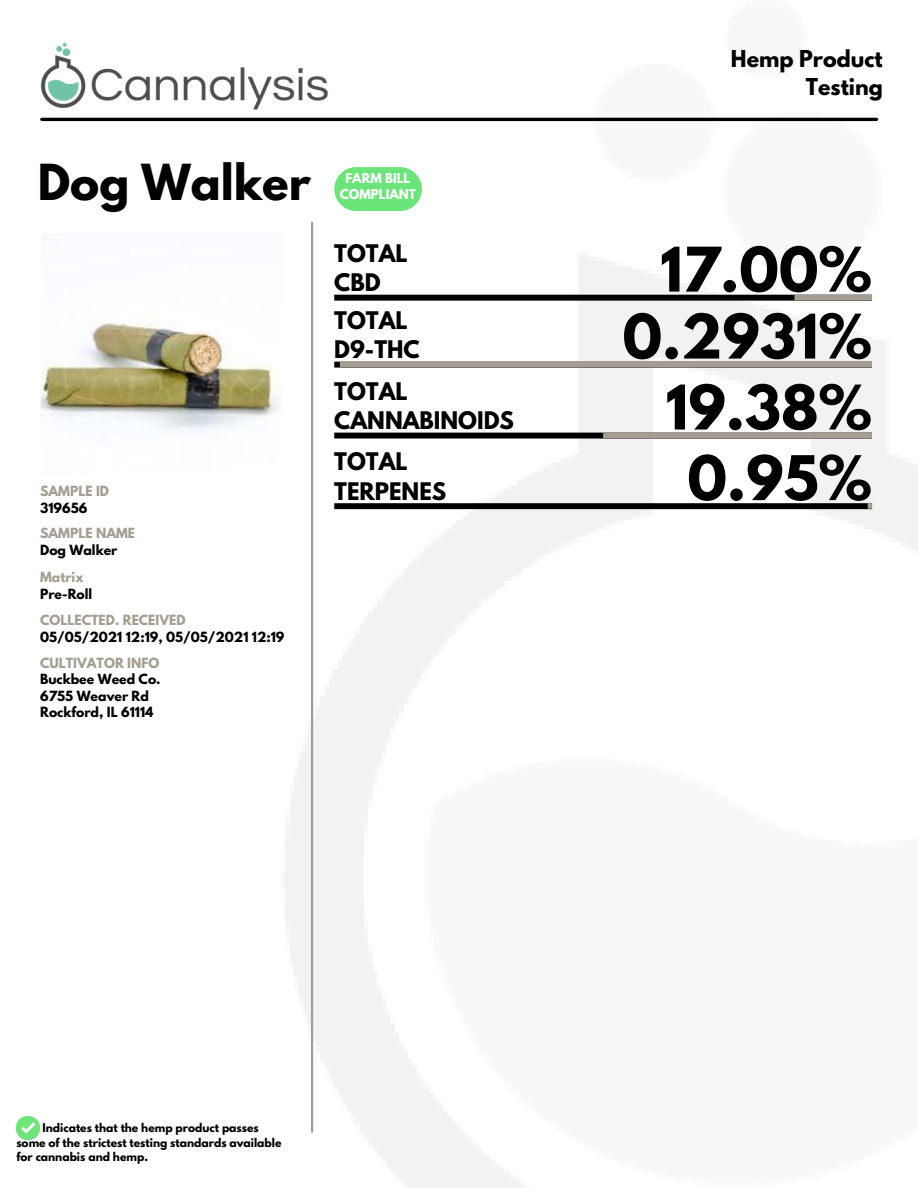
<style>
.page{position:relative;width:918px;height:1188px;background:#fff}
.page>*{position:absolute;margin:0;border:0;box-sizing:border-box;transform-origin:0 0}
.t1{font:700 54.45px "League Spartan";color:#000}
.t2{font:700 43.95px "League Spartan";color:#000}
.t3{font:700 21.45px "League Spartan";color:#000}
.t4{font:700 20.7px "League Spartan";color:#000}
.t5{font:700 12.45px "League Spartan";color:#000}
.t6{font:700 12.45px "League Spartan";color:#a49e92}
.t7{font:700 12px "League Spartan";color:#fff}
.t8{font:700 10.65px "League Spartan";color:#000}
</style>
<div class="page">
<img style="left:221px;top:117px;width:697px;height:1071px">
<hr style="left:42px;top:118px;width:835px;height:3px;background:#000">
<img style="left:40px;top:226px;width:245px;height:247px">
<svg style="left:334px;top:362px;width:538px;height:6px"></svg>
<div style="left:334px;top:295px;width:538px;height:6px;background:#000"></div>
<div style="left:334px;top:433px;width:538px;height:5px;background:#000"></div>
<div style="left:334px;top:503px;width:538px;height:6px;background:#000"></div>
<div style="left:794px;top:295px;width:78px;height:5px;background:#a49e92"></div>
<div style="left:340px;top:362px;width:532px;height:5px;background:#a49e92"></div>
<div style="left:603px;top:433px;width:269px;height:5px;background:#a49e92"></div>
<svg style="left:868px;top:503px;width:4px;height:6px"></svg>
<img style="left:17px;top:1116px;width:22px;height:23px">
<div style="left:334px;top:167px;width:88px;height:44px;background:#6be579;border-radius:22px"></div>
<hr style="left:311px;top:223px;width:2px;height:909px;background:#a49e92">
<img style="left:40px;top:42px;width:288px;height:68px">
<p class="t2" style="left:38px;top:160px;width:274px">Dog Walker</p>
<p class="t6" style="left:40px;top:485px;width:70px">SAMPLE ID</p>
<p class="t5" style="left:40px;top:502px;width:49px">319656</p>
<p class="t6" style="left:40px;top:527px;width:96px">SAMPLE NAME</p>
<p class="t5" style="left:40px;top:543px;width:79px">Dog Walker</p>
<p class="t6" style="left:40px;top:571px;width:45px">Matrix</p>
<p class="t5" style="left:40px;top:588px;width:54px">Pre-Roll</p>
<p class="t6" style="left:40px;top:614px;width:147px">COLLECTED. RECEIVED</p>
<p class="t5" style="left:40px;top:630px;width:246px">05/05/2021 12:19, 05/05/2021 12:19</p>
<p class="t6" style="left:40px;top:656px;width:121px">CULTIVATOR INFO</p>
<p class="t5" style="left:40px;top:673px;width:122px">Buckbee Weed Co.</p>
<p class="t5" style="left:40px;top:690px;width:110px">6755 Weaver Rd</p>
<p class="t5" style="left:40px;top:706px;width:115px">Rockford, IL 61114</p>
<p class="t7" style="left:345px;top:172px;width:66px">FARM BILL</p>
<p class="t7" style="left:340px;top:188px;width:78px">COMPLIANT</p>
<p class="t3" style="left:334px;top:243px;width:75px">TOTAL</p>
<p class="t3" style="left:334px;top:272px;width:48px">CBD</p>
<p class="t3" style="left:334px;top:309px;width:75px">TOTAL</p>
<p class="t3" style="left:334px;top:339px;width:87px">D9-THC</p>
<p class="t3" style="left:334px;top:380px;width:75px">TOTAL</p>
<p class="t3" style="left:334px;top:410px;width:181px">CANNABINOIDS</p>
<p class="t3" style="left:334px;top:451px;width:75px">TOTAL</p>
<p class="t3" style="left:334px;top:480px;width:114px">TERPENES</p>
<p class="t4" style="left:731px;top:48px;width:153px">Hemp Product</p>
<p class="t4" style="left:806px;top:76px;width:79px">Testing</p>
<p class="t1" style="left:660px;top:243px;width:213px">17.00%</p>
<p class="t1" style="left:623px;top:310px;width:251px">0.2931%</p>
<p class="t1" style="left:666px;top:381px;width:208px">19.38%</p>
<p class="t1" style="left:687px;top:451px;width:186px">0.95%</p>
<p class="t8" style="left:43px;top:1122px;width:218px">Indicates that the hemp product passes</p>
<p class="t8" style="left:16px;top:1137px;width:267px">some of the strictest testing standards available</p>
<p class="t8" style="left:16px;top:1152px;width:133px">for cannabis and hemp.</p>
</div>
